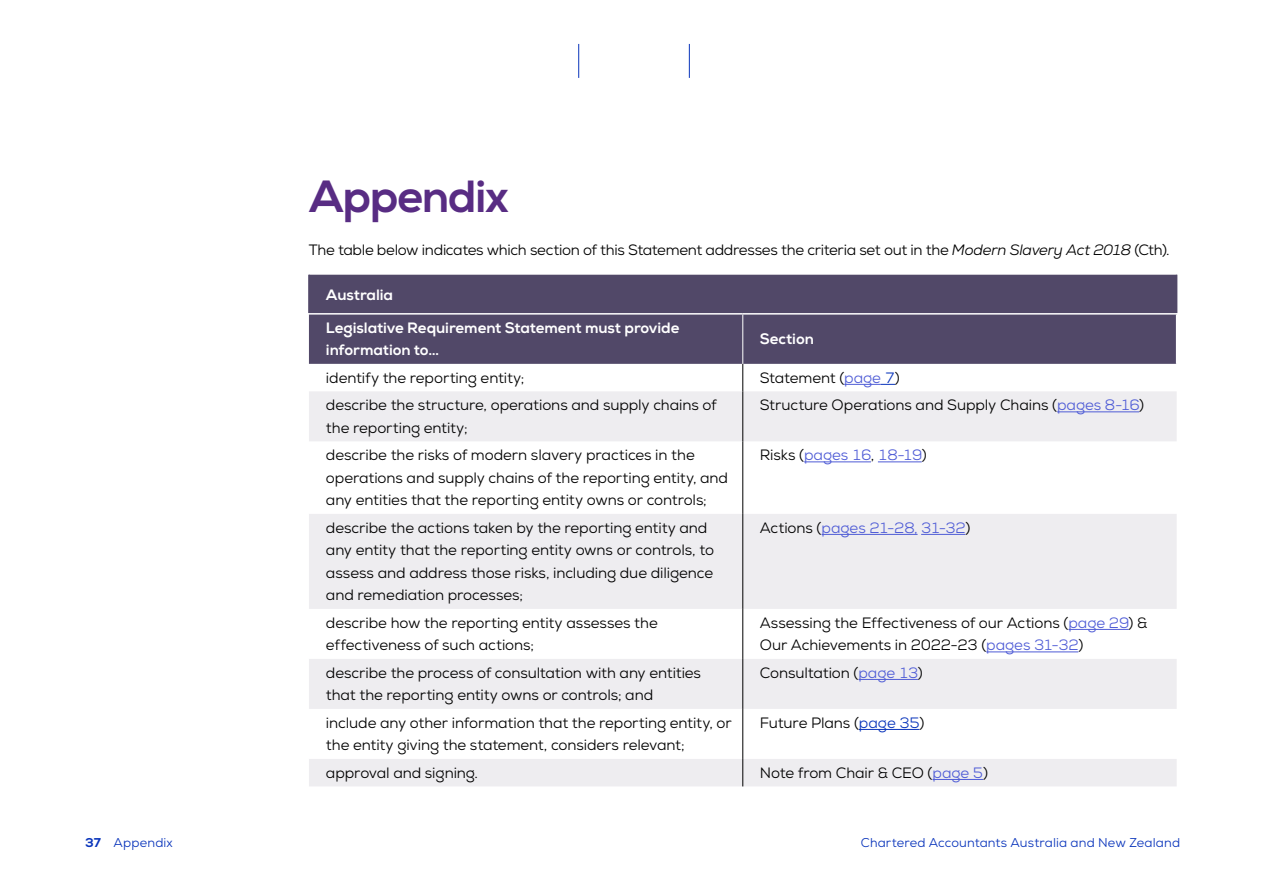
<style>
.page{position:relative;width:1263px;height:893px;background:#fff}
.page>*{position:absolute;margin:0;border:0;box-sizing:border-box;transform-origin:0 0}
.Heading_1{font:800 45px "Nexa";letter-spacing:-.03em;color:#582c83}
.BODY{font:15px/22.5px "Nexa";letter-spacing:-.005em;color:#000}
.BODY-2{font:800 15px/22.5px "Nexa";letter-spacing:-.005em;color:#fff}
.BODY-3{font:15px "Nexa";letter-spacing:-.005em;color:#4f5cd6}
.Page_header{font:12.75px "Nexa";letter-spacing:.01em;color:#0934bb}
.Running_Header{font:12.75px "Nexa";letter-spacing:.015em;color:#0934bb}
.s1{font-style:italic}
.s2{color:#4f5cd6}
.s3{color:#0934bb}
.s4{color:#000}
.s5{font-weight:800}
</style>
<div class="page">
<div style="left:309px;top:275px;width:867px;height:89px;background:#514868"></div>
<svg style="left:309px;top:391px;width:868px;height:395px;fill:#eeedf0"></svg>
<svg style="left:742px;top:364px;width:1px;height:27px"></svg>
<hr style="left:742px;top:391px;width:1px;height:50px;background:#000">
<hr style="left:742px;top:441px;width:1px;height:73px;background:#000">
<hr style="left:742px;top:514px;width:1px;height:95px;background:#000">
<hr style="left:742px;top:609px;width:1px;height:50px;background:#000">
<hr style="left:742px;top:659px;width:1px;height:50px;background:#000">
<svg style="left:742px;top:759px;width:1px;height:27px"></svg>
<hr style="left:742px;top:709px;width:1px;height:50px;background:#000">
<hr style="left:308px;top:275px;width:2px;height:38px;background:#514868">
<hr style="left:1176px;top:275px;width:1px;height:38px;background:#514868">
<hr style="left:308px;top:313px;width:435px;height:2px;background:#fff">
<hr style="left:743px;top:313px;width:434px;height:2px;background:#fff">
<hr style="left:742px;top:315px;width:1px;height:49px;background:#fff">
<hr style="left:844px;top:384px;width:37px;height:1px;background:#4f5cd6">
<svg style="left:881px;top:384px;width:14px;height:1px"></svg>
<hr style="left:1057px;top:411px;width:82px;height:1px;background:#4f5cd6">
<hr style="left:804px;top:461px;width:67px;height:1px;background:#4f5cd6">
<hr style="left:878px;top:461px;width:44px;height:1px;background:#4f5cd6">
<hr style="left:821px;top:534px;width:96px;height:1px;background:#4f5cd6">
<hr style="left:921px;top:534px;width:44px;height:1px;background:#4f5cd6">
<hr style="left:1068px;top:629px;width:61px;height:1px;background:#4f5cd6">
<hr style="left:986px;top:651px;width:92px;height:1px;background:#4f5cd6">
<hr style="left:858px;top:679px;width:60px;height:1px;background:#4f5cd6">
<hr style="left:859px;top:729px;width:60px;height:1px;background:#0934bb">
<hr style="left:932px;top:779px;width:51px;height:1px;background:#4f5cd6">
<hr style="left:578px;top:44px;width:1px;height:34px;background:#0934bb">
<hr style="left:689px;top:44px;width:1px;height:34px;background:#0934bb">
<p class="Heading_1" style="left:309px;top:169px;width:202px">Appendix</p>
<p class="BODY" style="left:309px;top:238px;width:862px">The table below indicates which section of this Statement addresses the criteria set out in the <span class="s1">Modern Slavery Act 2018</span> (Cth).</p>
<p class="BODY-2" style="left:326px;top:283px;width:69px">Australia</p>
<p class="BODY-2" style="left:326px;top:317px;width:355px">Legislative Requirement Statement must provide information to…</p>
<p class="BODY-2" style="left:760px;top:328px;width:56px">Section</p>
<p class="BODY" style="left:326px;top:366px;width:200px">identify the reporting entity;</p>
<p class="BODY" style="left:760px;top:366px;width:142px">Statement (<span class="s2">page</span> <span class="s3">7</span>)</p>
<p class="BODY" style="left:326px;top:394px;width:392px">describe the structure, operations and supply chains of the reporting entity;</p>
<p class="BODY" style="left:760px;top:394px;width:386px">Structure Operations and Supply Chains (<span class="s2">pages 8-16</span>)</p>
<p class="BODY" style="left:326px;top:444px;width:404px">describe the risks of modern slavery practices in the operations and supply chains of the reporting entity, and any entities that the reporting entity owns or controls;</p>
<p class="BODY-3" style="left:760px;top:446px;width:168px"><span class="s4">Risks (</span>pages 16<span class="s4">,</span> 18-19<span class="s4">)</span></p>
<p class="BODY" style="left:326px;top:516px;width:390px">describe the actions taken by the reporting entity and any entity that the reporting entity owns or controls, to assess and address those risks, including due diligence and remediation processes;</p>
<p class="BODY-3" style="left:760px;top:518px;width:212px"><span class="s4">Actions (</span>pages 21-28, 31-32<span class="s4">)</span></p>
<p class="BODY" style="left:326px;top:611px;width:333px">describe how the reporting entity assesses the effectiveness of such actions;</p>
<p class="BODY" style="left:760px;top:611px;width:389px">Assessing the Effectiveness of our Actions (<span class="s2">page 29</span>) &amp;<br>Our Achievements in 2022-23 (<span class="s2">pages 31-32</span>)</p>
<p class="BODY" style="left:326px;top:661px;width:377px">describe the process of consultation with any entities that the reporting entity owns or controls; and</p>
<p class="BODY" style="left:760px;top:661px;width:165px">Consultation (<span class="s2">page 13</span>)</p>
<p class="BODY" style="left:326px;top:711px;width:407px">include any other information that the reporting entity, or the entity giving the statement, considers relevant;</p>
<p class="BODY" style="left:760px;top:711px;width:166px">Future Plans (<span class="s3">page 35</span>)</p>
<p class="BODY" style="left:326px;top:761px;width:154px">approval and signing.</p>
<p class="BODY" style="left:760px;top:761px;width:230px">Note from Chair &amp; CEO (<span class="s2">page 5</span>)</p>
<p class="Running_Header" style="left:85px;top:834px;width:89px"><span class="s5">37</span> Appendix</p>
<p class="Page_header" style="left:861px;top:834px;width:321px">Chartered Accountants Australia and New Zealand</p>
</div>
